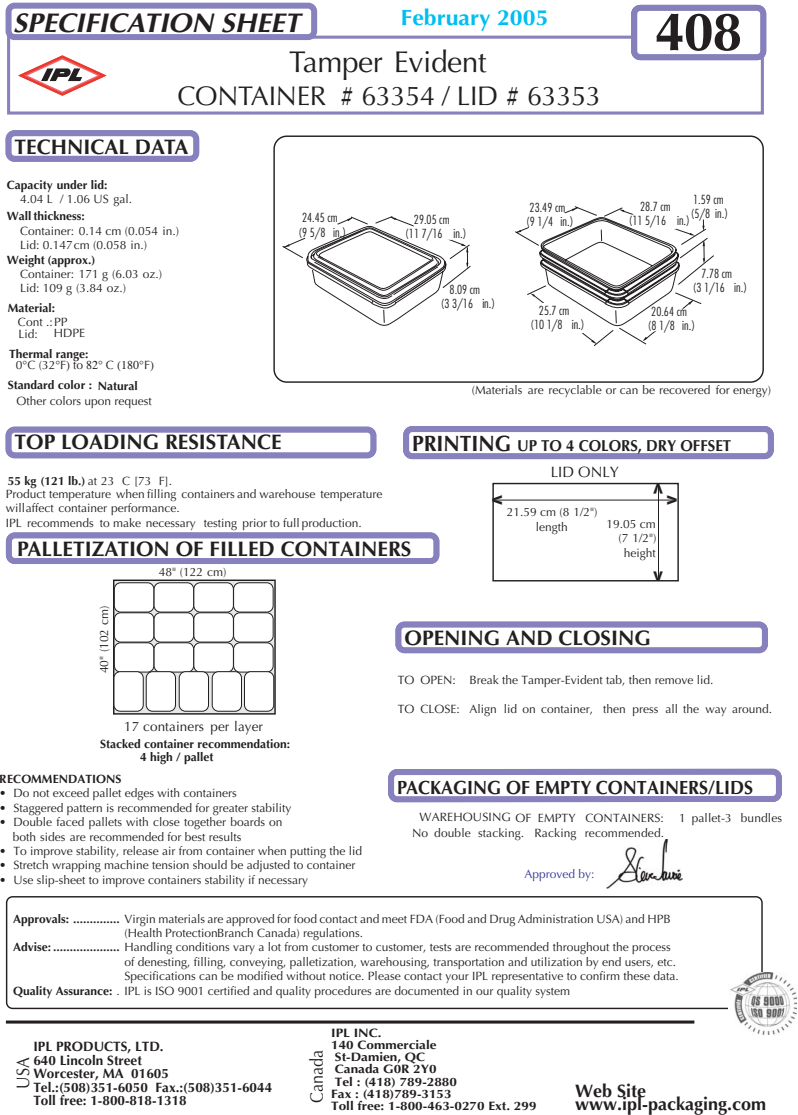
<style>
.page{position:relative;width:798px;height:1115px;background:#fff}
.page>*{position:absolute;margin:0;border:0;box-sizing:border-box;transform-origin:0 0}
.t1{font:700 54px "Optima";color:#231f20}
.t2{font:30px "Optima";letter-spacing:-.015em;color:#231f20}
.t3{font:27px "Optima";letter-spacing:-.01em;color:#231f20}
.t4{font:italic 700 27px "Optima";color:#231f20}
.t5{font:700 22.05px "Optima";color:#00bef1;scale:1.05 1}
.t6{font:700 21px "Optima";color:#231f20}
.t7{font:700 19.05px "Optima";color:#231f20;scale:.94 1}
.t8{font:700 18px "Optima";color:#231f20}
.t9{font:18px "Optima";color:#231f20;scale:.9 1}
.t10{font:700 18px "Helvetica";color:#231f20}
.t11{font:700 15.9px "Optima";color:#231f20;scale:.95 1}
.t12{font:15px "Optima";color:#231f20}
.t13{font:700 13.5px/13.5px "Optima";color:#231f20}
.t14{font:13.5px "Optima";letter-spacing:.01em;color:#231f20}
.t15{font:300 condensed 12.15px/14.1px "Futura";color:#231f20}
.t16{font:700 12.15px "Optima";color:#231f20;scale:1.11 1}
.t17{font:12px/14.4px "Optima";color:#231f20}
.t18{font:700 12px/13.6px "Optima";color:#231f20}
.t19{font:12px "Optima";color:#343a97}
.s1{font-size:12.75px}
.s2{font-size:22.2px}
.s3{font-weight:400}
.s4{font-weight:700}
</style>
<div class="page">
<svg style="left:5px;top:532px;width:435px;height:32px"></svg>
<hr style="left:6px;top:1020px;width:688px;height:3px;background:#231f20">
<svg style="left:5px;top:896px;width:758px;height:113px"></svg>
<div style="left:7px;top:36px;width:757px;height:79px;border:3px solid #8781bd"></div>
<svg style="left:5px;top:130px;width:195px;height:32px"></svg>
<svg style="left:5px;top:426px;width:372px;height:33px"></svg>
<svg style="left:5px;top:2px;width:317px;height:43px"></svg>
<svg style="left:388px;top:768px;width:394px;height:35px"></svg>
<svg style="left:395px;top:621px;width:373px;height:33px"></svg>
<svg style="left:403px;top:426px;width:371px;height:34px"></svg>
<svg style="left:18px;top:55px;width:88px;height:41px"></svg>
<svg style="left:626px;top:4px;width:141px;height:61px"></svg>
<svg style="left:273px;top:135px;width:491px;height:248px"></svg>
<div style="left:492px;top:483px;width:187px;height:98px;border:1px solid #231f20"></div>
<hr style="left:494px;top:499px;width:181px;height:1px;background:#231f20">
<hr style="left:658px;top:486px;width:1px;height:93px;background:#231f20">
<div style="left:113px;top:579px;width:163px;height:135px;border:1px solid #231f20"></div>
<svg style="left:282px;top:206px;width:432px;height:140px"></svg>
<svg style="left:113px;top:582px;width:161px;height:130px"></svg>
<img style="left:729px;top:972px;width:68px;height:62px">
<img style="left:607px;top:839px;width:76px;height:49px">
<svg style="left:492px;top:495px;width:10px;height:10px"></svg>
<svg style="left:654px;top:483px;width:9px;height:4px"></svg>
<h3 class="t4" style="left:13px;top:11px;width:294px">SPECIFICATION SHEET</h3>
<h3 class="t5" style="left:401px;top:9px;width:142px">February 2005</h3>
<h2 class="t2" style="left:289px;top:49px;width:199px">Tamper Evident</h2>
<h3 class="t3" style="left:178px;top:85px;width:425px">CONTAINER # 63354 / LID # 63353</h3>
<h3 class="t6" style="left:15px;top:138px;width:175px">TECHNICAL DATA</h3>
<h1 class="t1" style="left:655px;top:9px;width:89px">408</h1>
<p class="t18" style="left:7px;top:179px;width:102px">Capacity under lid:</p>
<p class="t17" style="left:20px;top:193px;width:114px">4.04 L / 1.06 US gal.</p>
<p class="t18" style="left:7px;top:211px;width:80px">Wall thickness:</p>
<p class="t17" style="left:20px;top:225px;width:160px">Container: 0.14 cm (0.054 in.)<br>Lid: 0.147 cm (0.058 in.)</p>
<p class="t18" style="left:7px;top:254px;width:90px">Weight (approx.)</p>
<p class="t17" style="left:20px;top:268px;width:144px">Container: 171 g (6.03 oz.)<br>Lid: 109 g (3.84 oz.)</p>
<p class="t18" style="left:8px;top:302px;width:49px">Material:</p>
<p class="t17" style="left:18px;top:317px;width:51px;line-height:11.7px">Cont .: PP<br>Lid:</p>
<p class="t17" style="left:54px;top:327px;width:33px">HDPE</p>
<p class="t18" style="left:9px;top:348px;width:81px">Thermal range:</p>
<p class="t17" style="left:16px;top:359px;width:69px">0 C (32 F to</p>
<p class="t17" style="left:106px;top:359px;width:10px">C</p>
<p class="t17" style="left:144px;top:359px;width:7px">F</p>
<p class="t18" style="left:8px;top:379px;width:86px">Standard color :</p>
<p class="t18" style="left:98px;top:380px;width:42px">Natural</p>
<p class="t17" style="left:17px;top:395px;width:137px">Other colors upon request</p>
<h3 class="t6" style="left:15px;top:433px;width:269px">TOP LOADING RESISTANCE</h3>
<p class="t15" style="left:299px;top:212px;width:49px">24.45 cm<br>(9 5/8 <span class="s1">in.)</span></p>
<p class="t15" style="left:405px;top:213px;width:63px;text-indent:9px">29.05 cm<br>(11 7/16 <span class="s1">in.)</span></p>
<p class="t15" style="left:441px;top:283px;width:56px;text-align:center">8.09 cm<br>(3 3/16 <span class="s1">in.)</span></p>
<p class="t15" style="left:691px;top:194px;width:39px">1.59 cm (5/8 <span class="s1">in.)</span></p>
<p class="t15" style="left:526px;top:201px;width:49px">23.49 cm<br>(9 1/4 <span class="s1">in.)</span></p>
<p class="t15" style="left:629px;top:200px;width:63px;text-indent:11px">28.7 cm<br>(11 5/16 <span class="s1">in.)</span></p>
<p class="t15" style="left:693px;top:267px;width:56px;text-align:center">7.78 cm<br>(3 1/16 <span class="s1">in.)</span></p>
<p class="t15" style="left:530px;top:304px;width:56px;text-align:center">25.7 cm<br>(10 1/8 <span class="s1">in.)</span></p>
<p class="t15" style="left:648px;top:305px;width:49px">20.64 cm<br>(8 1/8 <span class="s1">in.)</span></p>
<p class="t17" style="left:472px;top:384px;width:301px">(Materials are recyclable or can be recovered for energy)</p>
<h3 class="t11" style="left:412px;top:438px;width:337px"><span class="s2">PRINTING</span> UP TO 4 COLORS, DRY OFFSET</h3>
<p class="t18" style="left:8px;top:475px;width:166px">55 kg (121 lb.) <span class="s3">at 23 C [73 F].</span></p>
<p class="t17" style="left:6px;top:488px;width:378px">Product temperature when filling containers and warehouse temperature will affect container performance.<br>IPL recommends to make necessary testing prior to full production.</p>
<h3 class="t6" style="left:279px;top:539px;width:54px">PAILS</h3>
<h3 class="t6" style="left:17px;top:539px;width:396px">PALLETIZATION OF FILLED CONTAINERS</h3>
<p class="t17" style="left:159px;top:566px;width:69px">48" (122 cm)</p>
<p class="t12" style="left:551px;top:466px;width:70px">LID ONLY</p>
<p class="t17" style="left:507px;top:506px;width:92px;text-align:center">21.59 cm (8 1/2") length</p>
<p class="t17" style="left:606px;top:518px;width:52px;text-align:right">19.05 cm (7 1/2") height</p>
<h3 class="t10" style="left:664px;top:505px;width:12px;rotate:-90deg">v</h3>
<h3 class="t10" style="left:653px;top:568px;width:12px">v</h3>
<p class="t17" style="left:98px;top:673px;width:69px;rotate:-90deg">40" (102 cm)</p>
<p class="t14" style="left:124px;top:721px;width:140px">17 containers per layer</p>
<p class="t18" style="left:140px;top:738px;width:152px;text-indent:-40px">Stacked container recommendation:<br>4 high / pallet</p>
<p class="t18" style="left:0;top:773px;width:123px">RECOMMENDATIONS</p>
<p class="t17" style="left:0;top:787px;width:238px">• Do not exceed pallet edges with containers</p>
<p class="t17" style="left:0;top:801px;width:293px">• Staggered pattern is recommended for greater stability</p>
<p class="t17" style="left:13px;top:816px;width:271px;text-indent:-13px">• Double faced pallets with close together boards on both sides are recommended for best results</p>
<p class="t17" style="left:0;top:844px;width:364px">• To improve stability, release air from container when putting the lid</p>
<p class="t17" style="left:0;top:859px;width:357px">• Stretch wrapping machine tension should be adjusted to container</p>
<p class="t17" style="left:0;top:873px;width:310px">• Use slip-sheet to improve containers stability if necessary</p>
<h3 class="t6" style="left:405px;top:629px;width:248px">OPENING AND CLOSING</h3>
<p class="t17" style="left:398px;top:674px;width:317px">TO OPEN: Break the Tamper-Evident tab, then remove lid.</p>
<p class="t17" style="left:398px;top:703px;width:376px">TO CLOSE: Align lid on container, then press all the way around.</p>
<h3 class="t7" style="left:397px;top:779px;width:380px">PACKAGING OF EMPTY CONTAINERS/LIDS</h3>
<p class="t17" style="left:420px;top:812px;width:246px">WAREHOUSING OF EMPTY CONTAINERS:</p>
<p class="t17" style="left:679px;top:812px;width:105px">1 pallet-3 bundles</p>
<p class="t17" style="left:412px;top:826px;width:254px">No double stacking. Racking recommended.</p>
<p class="t19" style="left:525px;top:869px;width:72px">Approved by:</p>
<p class="t17" style="left:13px;top:912px;width:659px"><span class="s4">Approvals: ..............</span> Virgin materials are approved for food contact and meet FDA (Food and Drug Administration USA) and HPB</p>
<p class="t17" style="left:125px;top:926px;width:240px">(Health ProtectionBranch Canada) regulations.</p>
<p class="t17" style="left:13px;top:941px;width:659px"><span class="s4">Advise: ....................</span> Handling conditions vary a lot from customer to customer, tests are recommended throughout the process</p>
<p class="t17" style="left:125px;top:955px;width:553px">of denesting, filling, conveying, palletization, warehousing, transportation and utilization by end users, etc.</p>
<p class="t17" style="left:125px;top:970px;width:556px">Specifications can be modified without notice. Please contact your IPL representative to confirm these data.</p>
<p class="t17" style="left:13px;top:984px;width:558px"><span class="s4">Quality Assurance:</span> . IPL is ISO 9001 certified and quality procedures are documented in our quality system</p>
<p class="t13" style="left:33px;top:1041px;width:240px">IPL PRODUCTS, LTD.<br>640 Lincoln Street<br>Worcester, MA 01605<br>Tel.:(508)351-6050 Fax.:(508)351-6044<br>Toll free: 1-800-818-1318</p>
<h3 class="t9" style="left:16px;top:1088px;width:37px;rotate:-90deg">USA</h3>
<h3 class="t9" style="left:309px;top:1103px;width:61px;rotate:-90deg">Canada</h3>
<p class="t16" style="left:331px;top:1027px;width:47px">IPL INC.</p>
<p class="t16" style="left:331px;top:1039px;width:96px">140 Commerciale</p>
<p class="t16" style="left:335px;top:1052px;width:83px">St-Damien, QC</p>
<p class="t16" style="left:335px;top:1064px;width:93px">Canada G0R 2Y0</p>
<p class="t16" style="left:335px;top:1076px;width:111px">Tel : (418) 789-2880</p>
<p class="t16" style="left:331px;top:1088px;width:110px">Fax : (418)789-3153</p>
<p class="t16" style="left:331px;top:1100px;width:187px">Toll free: 1-800-463-0270 Ext. 299</p>
<h3 class="t8" style="left:575px;top:1083px;width:73px">Web Site</h3>
<h3 class="t8" style="left:575px;top:1096px;width:193px">www.ipl-packaging.com</h3>
</div>
